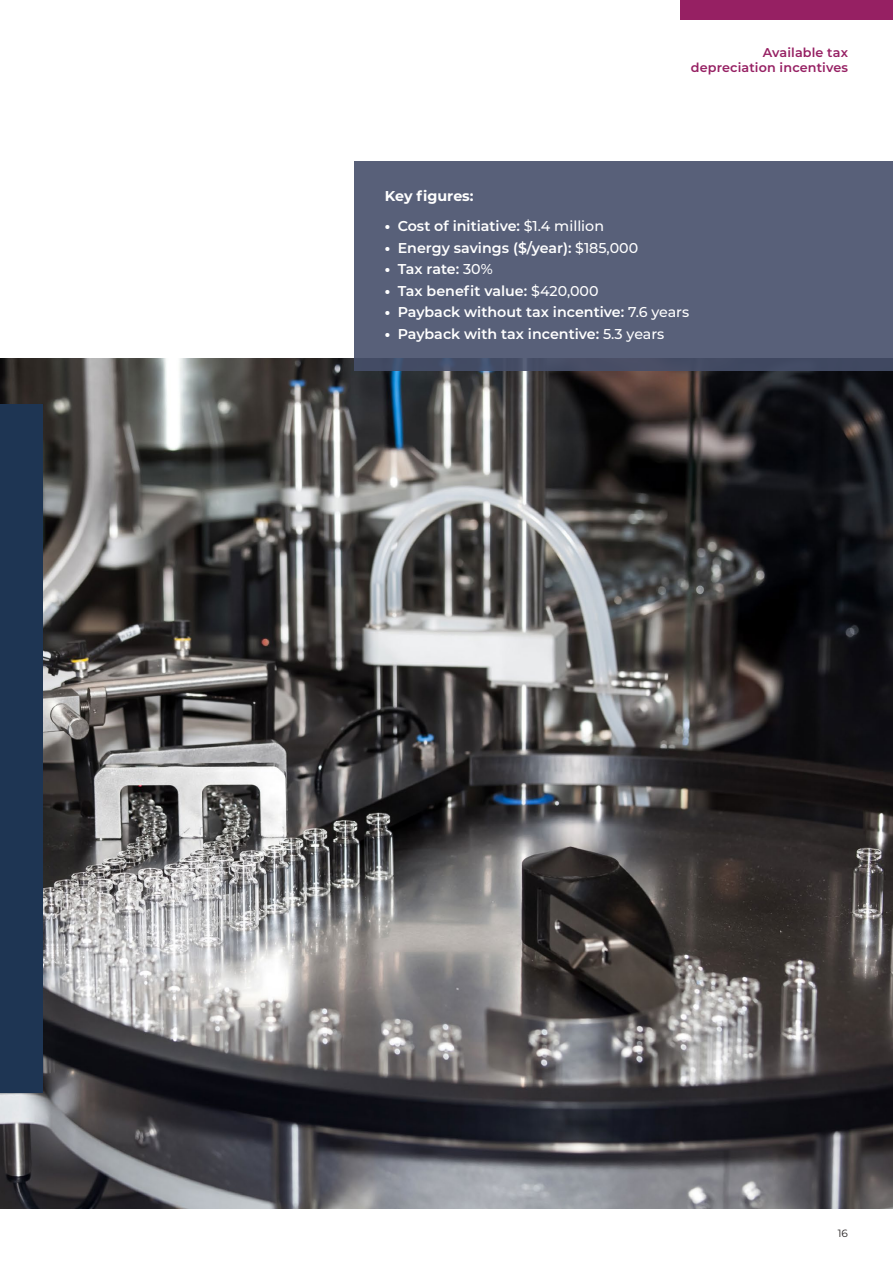
<style>
.page{position:relative;width:893px;height:1263px;background:#fff}
.page>*{position:absolute;margin:0;border:0;box-sizing:border-box;transform-origin:0 0}
.t1{font:600 14.25px "Montserrat";color:#fff}
.Body{font:700 14.25px "Montserrat";letter-spacing:-.005em;color:#fff}
.t2{font:600 12.75px/15px "Montserrat";letter-spacing:.01em;color:#962063;text-align:right}
.t3{font:10.5px "Montserrat";color:#231f20}
.s1{font-weight:800}
.s2{font-weight:500}
</style>
<div class="page">
<div style="left:680px;top:0;width:213px;height:20px;background:#962063"></div>
<img style="left:0;top:359px;width:893px;height:850px">
<div style="left:0;top:404px;width:43px;height:689px;background:#1e3553"></div>
<div style="left:355px;top:162px;width:538px;height:209px;background:#586079"></div>
<p class="t2" style="left:691px;top:45px;width:159px">Available tax depreciation incentives</p>
<p class="Body" style="left:385px;top:186px;width:90px">Key figures:</p>
<p class="t1" style="left:385px;top:216px;width:221px"><span class="s1">•</span> Cost of initiative: <span class="s2">$1.4 million</span></p>
<p class="t1" style="left:385px;top:238px;width:255px"><span class="s1">•</span> Energy savings ($/year): <span class="s2">$185,000</span></p>
<p class="t1" style="left:385px;top:259px;width:109px"><span class="s1">•</span> Tax rate: <span class="s2">30%</span></p>
<p class="t1" style="left:385px;top:281px;width:215px"><span class="s1">•</span> Tax benefit value: <span class="s2">$420,000</span></p>
<p class="t1" style="left:385px;top:302px;width:306px"><span class="s1">•</span> Payback without tax incentive: <span class="s2">7.6 years</span></p>
<p class="t1" style="left:385px;top:324px;width:281px"><span class="s1">•</span> Payback with tax incentive: <span class="s2">5.3 years</span></p>
<p class="t3" style="left:838px;top:1226px;width:12px">16</p>
</div>
